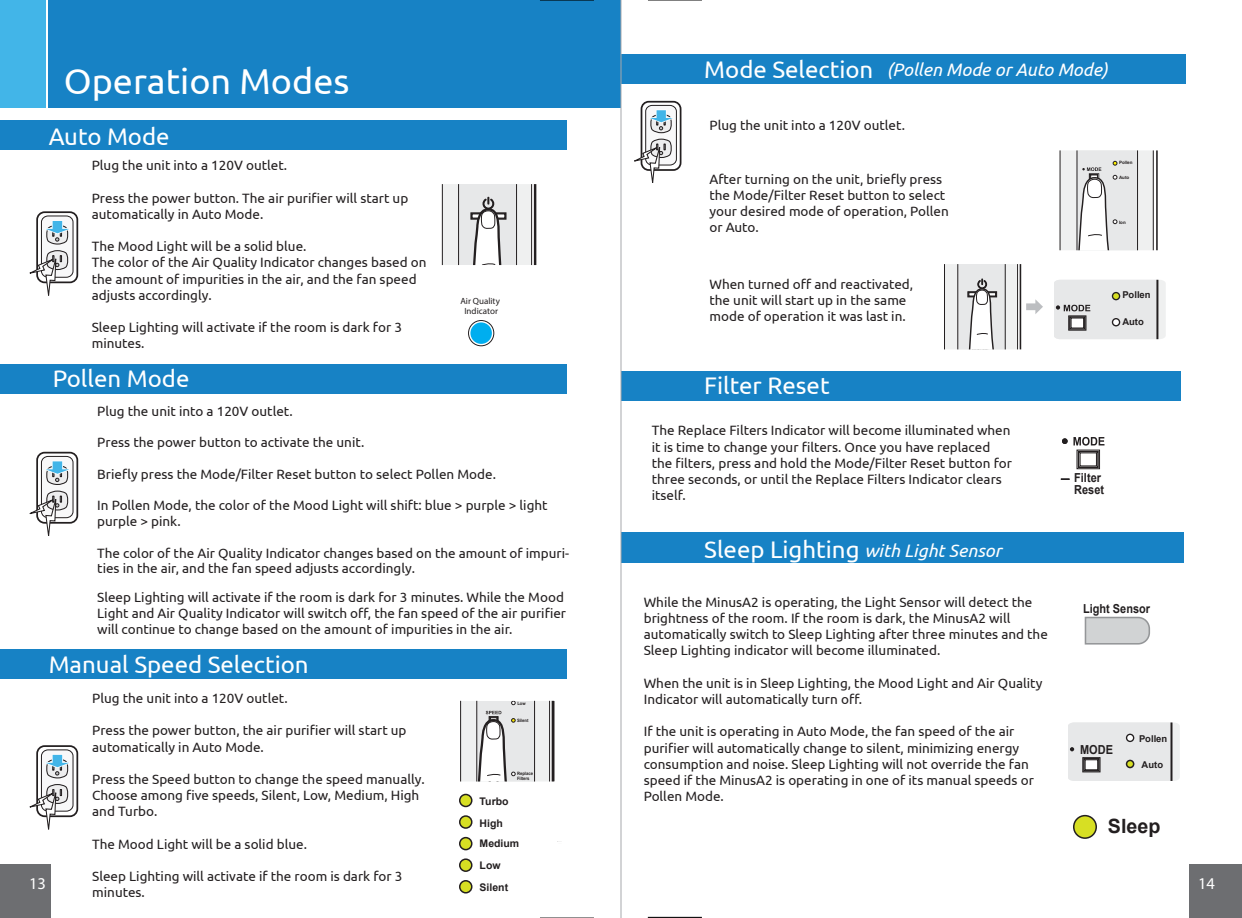
<style>
.page{position:relative;width:1242px;height:918px;background:#fff}
.page>*{position:absolute;margin:0;border:0;box-sizing:border-box;transform-origin:0 0}
.t1{font:36px "Ubuntu";color:#fff}
.t2{font:24px "Ubuntu";color:#fff}
.t3{font:700 19.65px "Arial";color:#231f20}
.t4{font:italic 18px "Ubuntu";color:#fff}
.t5{font:16.5px "Myriad Pro";color:#fff}
.t6{font:13.5px/16.2px "Ubuntu";color:#231f20}
.t7{font:700 12.45px/11.1px "Arial";color:#231f20;scale:.88 1}
.t8{font:700 10.5px/22px "Arial";color:#231f20}
.t9{font:700 9.45px "Arial";color:#231f20}
.t10{font:9px/10.8px "Myriad Pro";color:#231f20;text-align:center}
.t11{font:700 4.5px/4.5px "Arial";color:#231f20;scale:.93 1}
.t12{font:700 4.5px "Arial";color:#231f20}
</style>
<div class="page">
<svg style="left:37px;top:212px;width:40px;height:70px"></svg>
<div style="left:36px;top:211px;width:42px;height:72px;border:2px solid #231f20;border-radius:7px"></div>
<div style="left:41px;top:216px;width:32px;height:61px;background:#f8f8f9;border-radius:6px"></div>
<div style="left:41px;top:216px;width:32px;height:62px;border:1px solid #231f20;border-radius:6px"></div>
<svg style="left:29px;top:220px;width:41px;height:76px"></svg>
<svg style="left:37px;top:746px;width:40px;height:70px"></svg>
<div style="left:36px;top:745px;width:42px;height:72px;border:2px solid #231f20;border-radius:7px"></div>
<div style="left:41px;top:750px;width:32px;height:61px;background:#f8f8f9;border-radius:6px"></div>
<div style="left:41px;top:749px;width:32px;height:63px;border:1px solid #231f20;border-radius:6px"></div>
<svg style="left:29px;top:754px;width:41px;height:76px"></svg>
<svg style="left:441px;top:184px;width:96px;height:81px"></svg>
<svg style="left:37px;top:453px;width:40px;height:70px"></svg>
<div style="left:36px;top:452px;width:42px;height:72px;border:2px solid #231f20;border-radius:7px"></div>
<div style="left:41px;top:456px;width:32px;height:62px;background:#f8f8f9;border-radius:6px"></div>
<div style="left:41px;top:456px;width:32px;height:62px;border:1px solid #231f20;border-radius:6px"></div>
<svg style="left:29px;top:461px;width:41px;height:75px"></svg>
<svg style="left:460px;top:701px;width:95px;height:81px"></svg>
<svg style="left:642px;top:102px;width:39px;height:68px"></svg>
<div style="left:641px;top:101px;width:40px;height:70px;border:2px solid #231f20;border-radius:7px"></div>
<div style="left:646px;top:105px;width:30px;height:60px;background:#f8f8f9;border-radius:6px"></div>
<div style="left:645px;top:105px;width:32px;height:61px;border:1px solid #231f20;border-radius:6px"></div>
<svg style="left:634px;top:109px;width:40px;height:74px"></svg>
<svg style="left:1084px;top:616px;width:67px;height:29px;background:#cdcecf"></svg>
<div style="left:1077px;top:450px;width:23px;height:19px;border:1px solid #231f20"></div>
<div style="left:1078px;top:451px;width:21px;height:17px;border:1px solid #231f20"></div>
<svg style="left:1068px;top:722px;width:112px;height:59px;background:#dddede"></svg>
<svg style="left:944px;top:264px;width:99px;height:85px"></svg>
<svg style="left:1054px;top:280px;width:112px;height:59px;background:#dadbdb"></svg>
<svg style="left:1059px;top:150px;width:99px;height:100px"></svg>
<div style="left:48px;top:0;width:573px;height:108px;background:#1782c5"></div>
<div style="left:0;top:0;width:46px;height:108px;background:#42b5e8"></div>
<div style="left:621px;top:371px;width:560px;height:30px;background:#1782c5"></div>
<div style="left:621px;top:533px;width:563px;height:30px;background:#1782c5"></div>
<div style="left:619px;top:54px;width:566px;height:30px;background:#1782c5"></div>
<div style="left:0;top:649px;width:567px;height:30px;background:#1782c5"></div>
<div style="left:0;top:120px;width:567px;height:30px;background:#1782c5"></div>
<div style="left:460px;top:794px;width:12px;height:12px;background:#d7df23;border-radius:50%"></div>
<div style="left:459px;top:794px;width:13px;height:13px;border:2px solid #231f20;border-radius:50%"></div>
<div style="left:460px;top:816px;width:12px;height:12px;background:#d7df23;border-radius:50%"></div>
<div style="left:459px;top:815px;width:13px;height:14px;border:2px solid #231f20;border-radius:50%"></div>
<div style="left:460px;top:838px;width:12px;height:12px;background:#d7df23;border-radius:50%"></div>
<div style="left:459px;top:837px;width:13px;height:13px;border:2px solid #231f20;border-radius:50%"></div>
<div style="left:460px;top:859px;width:12px;height:12px;background:#d7df23;border-radius:50%"></div>
<div style="left:459px;top:858px;width:13px;height:14px;border:2px solid #231f20;border-radius:50%"></div>
<div style="left:460px;top:881px;width:12px;height:12px;background:#d7df23;border-radius:50%"></div>
<div style="left:459px;top:880px;width:13px;height:14px;border:2px solid #231f20;border-radius:50%"></div>
<div style="left:1074px;top:816px;width:22px;height:22px;background:#d7df23;border-radius:50%"></div>
<div style="left:1073px;top:815px;width:24px;height:24px;border:2px solid #231f20;border-radius:50%"></div>
<div style="left:0;top:864px;width:51px;height:54px;background:#6d6e71"></div>
<div style="left:1189px;top:864px;width:53px;height:54px;background:#6d6e71"></div>
<div style="left:0;top:364px;width:567px;height:30px;background:#1782c5"></div>
<svg style="left:1061px;top:478px;width:9px;height:2px"></svg>
<svg style="left:1062px;top:437px;width:42px;height:16px"></svg>
<div style="left:468px;top:320px;width:26px;height:26px;border:1px solid #231f20;border-radius:50%"></div>
<div style="left:470px;top:322px;width:22px;height:22px;background:#00aeef;border-radius:50%"></div>
<hr style="left:621px;top:0;width:1px;height:918px;background:#a7a9ac">
<hr style="left:648px;top:0;width:54px;height:1px;background:#000">
<hr style="left:540px;top:0;width:54px;height:1px;background:#000">
<hr style="left:540px;top:917px;width:54px;height:1px;background:#000">
<hr style="left:648px;top:917px;width:54px;height:1px;background:#000">
<h1 class="t1" style="left:64px;top:60px;width:287px">Operation Modes</h1>
<h2 class="t2" style="left:49px;top:122px;width:122px">Auto Mode</h2>
<p class="t6" style="left:92px;top:157px;width:197px">Plug the unit into a 120V outlet.</p>
<p class="t6" style="left:92px;top:189px;width:318px">Press the power button. The air purifier will start up automatically in Auto Mode.</p>
<p class="t6" style="left:92px;top:238px;width:336px">The Mood Light will be a solid blue.<br>The color of the Air Quality Indicator changes based on the amount of impurities in the air, and the fan speed adjusts accordingly.</p>
<p class="t6" style="left:92px;top:319px;width:312px">Sleep Lighting will activate if the room is dark for 3 minutes.</p>
<h2 class="t2" style="left:53px;top:364px;width:138px">Pollen Mode</h2>
<p class="t10" style="left:460px;top:295px;width:41px">Air Quality<br>Indicator</p>
<p class="t6" style="left:97px;top:403px;width:197px">Plug the unit into a 120V outlet.</p>
<p class="t6" style="left:97px;top:434px;width:269px">Press the power button to activate the unit.</p>
<p class="t6" style="left:97px;top:465px;width:400px">Briefly press the Mode/Filter Reset button to select Pollen Mode.</p>
<p class="t6" style="left:97px;top:497px;width:452px;line-height:15.8px">In Pollen Mode, the color of the Mood Light will shift: blue &gt; purple &gt; light purple &gt; pink.</p>
<p class="t6" style="left:97px;top:544px;width:474px;line-height:15.8px">The color of the Air Quality Indicator changes based on the amount of impuri&shy;ties in the air, and the fan speed adjusts accordingly.</p>
<h2 class="t2" style="left:704px;top:55px;width:171px">Mode Selection</h2>
<h3 class="t4" style="left:887px;top:59px;width:223px">(Pollen Mode or Auto Mode)</h3>
<p class="t6" style="left:709px;top:116px;width:197px">Plug the unit into a 120V outlet.</p>
<p class="t6" style="left:709px;top:170px;width:241px">After turning on the unit, briefly press the Mode/Filter Reset button to select your desired mode of operation, Pollen or Auto.</p>
<p class="t12" style="left:1119px;top:159px;width:15px">Pollen</p>
<p class="t12" style="left:1119px;top:174px;width:12px">Auto</p>
<p class="t12" style="left:1119px;top:219px;width:8px">Ion</p>
<p class="t6" style="left:709px;top:276px;width:205px">When turned off and reactivated, the unit will start up in the same mode of operation it was last in.</p>
<p class="t9" style="left:1122px;top:289px;width:30px">Pollen</p>
<p class="t9" style="left:1122px;top:316px;width:23px">Auto</p>
<h2 class="t2" style="left:704px;top:371px;width:127px">Filter Reset</h2>
<p class="t6" style="left:652px;top:422px;width:362px">The Replace Filters Indicator will become illuminated when it is time to change your filters. Once you have replaced the filters, press and hold the Mode/Filter Reset button for three seconds, or until the Replace Filters Indicator clears itself.</p>
<h2 class="t2" style="left:704px;top:535px;width:157px">Sleep Lighting</h2>
<h3 class="t4" style="left:864px;top:540px;width:138px">with Light Sensor</h3>
<p class="t7" style="left:1074px;top:473px;width:35px">Filter<br>Reset</p>
<p class="t6" style="left:97px;top:588px;width:470px">Sleep Lighting will activate if the room is dark for 3 minutes. While the Mood<br>Light and Air Quality Indicator will switch off, the fan speed of the air purifier will continue to change based on the amount of impurities in the air.</p>
<p class="t6" style="left:644px;top:594px;width:406px">While the MinusA2 is operating, the Light Sensor will detect the brightness of the room. If the room is dark, the MinusA2 will automatically switch to Sleep Lighting after three minutes and the Sleep Lighting indicator will become illuminated.</p>
<p class="t6" style="left:644px;top:675px;width:400px">When the unit is in Sleep Lighting, the Mood Light and Air Quality<br>Indicator will automatically turn off.</p>
<p class="t6" style="left:644px;top:723px;width:392px">If the unit is operating in Auto Mode, the fan speed of the air purifier will automatically change to silent, minimizing energy consumption and noise. Sleep Lighting will not override the fan speed if the MinusA2 is operating in one of its manual speeds or Pollen Mode.</p>
<p class="t7" style="left:1083px;top:603px;width:78px">Light Sensor</p>
<h2 class="t2" style="left:49px;top:650px;width:261px">Manual Speed Selection</h2>
<p class="t6" style="left:92px;top:690px;width:197px">Plug the unit into a 120V outlet.</p>
<p class="t6" style="left:92px;top:722px;width:316px">Press the power button, the air purifier will start up automatically in Auto Mode.</p>
<p class="t6" style="left:92px;top:771px;width:334px">Press the Speed button to change the speed manually.<br>Choose among five speeds, Silent, Low, Medium, High and Turbo.</p>
<p class="t6" style="left:92px;top:835px;width:216px">The Mood Light will be a solid blue.</p>
<p class="t6" style="left:92px;top:868px;width:312px">Sleep Lighting will activate if the room is dark for 3 minutes.</p>
<p class="t11" style="left:517px;top:701px;width:10px">Low</p>
<p class="t11" style="left:517px;top:719px;width:14px">Silent</p>
<p class="t9" style="left:1139px;top:732px;width:30px">Pollen</p>
<p class="t7" style="left:1080px;top:744px;width:39px">MODE</p>
<p class="t9" style="left:1142px;top:758px;width:23px">Auto</p>
<p class="t11" style="left:517px;top:772px;width:19px">Replace<br>Filters</p>
<p class="t8" style="left:480px;top:791px;width:30px">Turbo<br>High</p>
<p class="t8" style="left:480px;top:833px;width:41px">Medium<br>Low</p>
<p class="t8" style="left:480px;top:876px;width:30px">Silent</p>
<h3 class="t3" style="left:1108px;top:814px;width:54px">Sleep</h3>
<p class="t5" style="left:29px;top:873px;width:18px">13</p>
<p class="t5" style="left:1198px;top:873px;width:18px">14</p>
</div>
